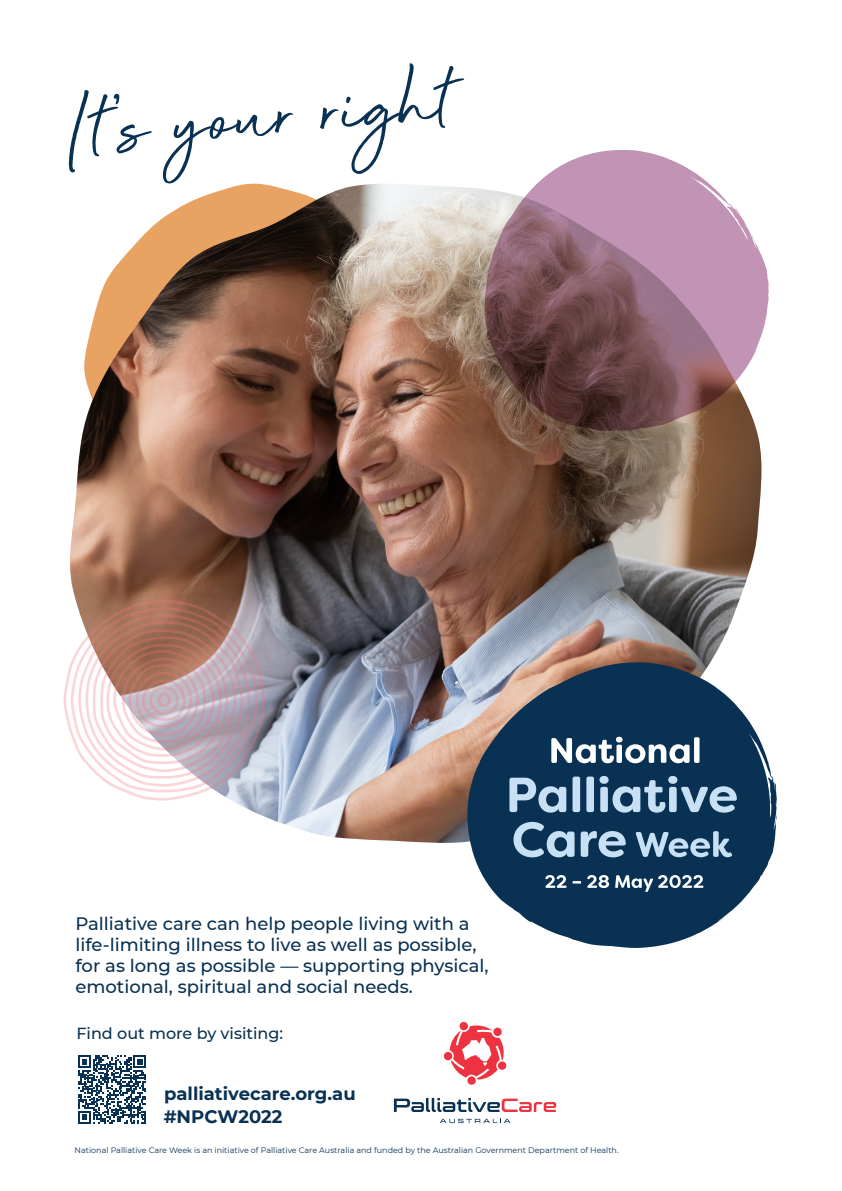
<style>
.page{position:relative;width:842px;height:1191px;background:#fff}
.page>*{position:absolute;margin:0;border:0;box-sizing:border-box;transform-origin:0 0}
.t1{font:103.4px "Beyond Infinity";color:#093153}
.t2{font:500 18px/21px "Montserrat";color:#093153}
.t3{font:700 18px "Montserrat";color:#093153}
.t4{font:500 16px "Montserrat";color:#093153}
.t5{font:8px "Montserrat";color:#093153}
</style>
<div class="page">
<img style="left:70px;top:184px;width:692px;height:659px">
<svg style="left:485px;top:150px;width:284px;height:281px;background:#a17f8a"></svg>
<svg style="left:63px;top:600px;width:202px;height:200px"></svg>
<svg style="left:69px;top:605px;width:190px;height:189px"></svg>
<div style="left:149px;top:686px;width:30px;height:29px;border:3px solid #f2767f;border-radius:50%"></div>
<div style="left:158px;top:692px;width:13px;height:15px;border:3px solid #f2767f;border-radius:50%"></div>
<svg style="left:467px;top:662px;width:310px;height:286px;fill:#093153"></svg>
<svg style="left:509px;top:777px;width:57px;height:35px;background:#6a8aa5"></svg>
<div style="left:572px;top:776px;width:8px;height:36px;background:#c7e0f3;border-radius:2px"></div>
<div style="left:586px;top:776px;width:8px;height:36px;background:#c7e0f3;border-radius:2px"></div>
<svg style="left:599px;top:776px;width:138px;height:36px;background:#597b96"></svg>
<svg style="left:513px;top:822px;width:61px;height:35px;background:#5e809b"></svg>
<svg style="left:581px;top:831px;width:45px;height:26px"></svg>
<svg style="left:635px;top:831px;width:97px;height:26px;background:#5e7f9b"></svg>
<svg style="left:551px;top:737px;width:138px;height:26px"></svg>
<div style="left:694px;top:737px;width:5px;height:26px;background:#fff;border-radius:2px"></div>
<svg style="left:545px;top:875px;width:21px;height:13px"></svg>
<svg style="left:573px;top:881px;width:8px;height:2px"></svg>
<svg style="left:587px;top:875px;width:22px;height:13px"></svg>
<svg style="left:615px;top:875px;width:88px;height:17px"></svg>
<svg style="left:78px;top:1055px;width:68px;height:68px"></svg>
<div style="left:467px;top:1076px;width:9px;height:8px;background:#ee3340;border-radius:50%"></div>
<div style="left:459px;top:1022px;width:9px;height:8px;background:#ee3340;border-radius:50%"></div>
<div style="left:444px;top:1052px;width:8px;height:8px;background:#ee3340;border-radius:50%"></div>
<svg style="left:450px;top:1025px;width:54px;height:54px"></svg>
<svg style="left:394px;top:1097px;width:162px;height:15px"></svg>
<svg style="left:440px;top:1118px;width:71px;height:5px"></svg>
<h1 class="t1" style="left:55px;top:71px;width:397px;rotate:-5deg">It's your right</h1>
<p class="t2" style="left:75px;top:912px;width:415px">Palliative care can help people living with a life-limiting illness to live as well as possible, for as long as possible — supporting physical, emotional, spiritual and social needs.</p>
<p class="t4" style="left:77px;top:1022px;width:208px">Find out more by visiting:</p>
<p class="t3" style="left:164px;top:1080px;width:193px">palliativecare.org.au</p>
<p class="t3" style="left:164px;top:1104px;width:120px">#NPCW2022</p>
<p class="t5" style="left:75px;top:1144px;width:546px">National Palliative Care Week is an initiative of Palliative Care Australia and funded by the Australian Government Department of Health.</p>
</div>
